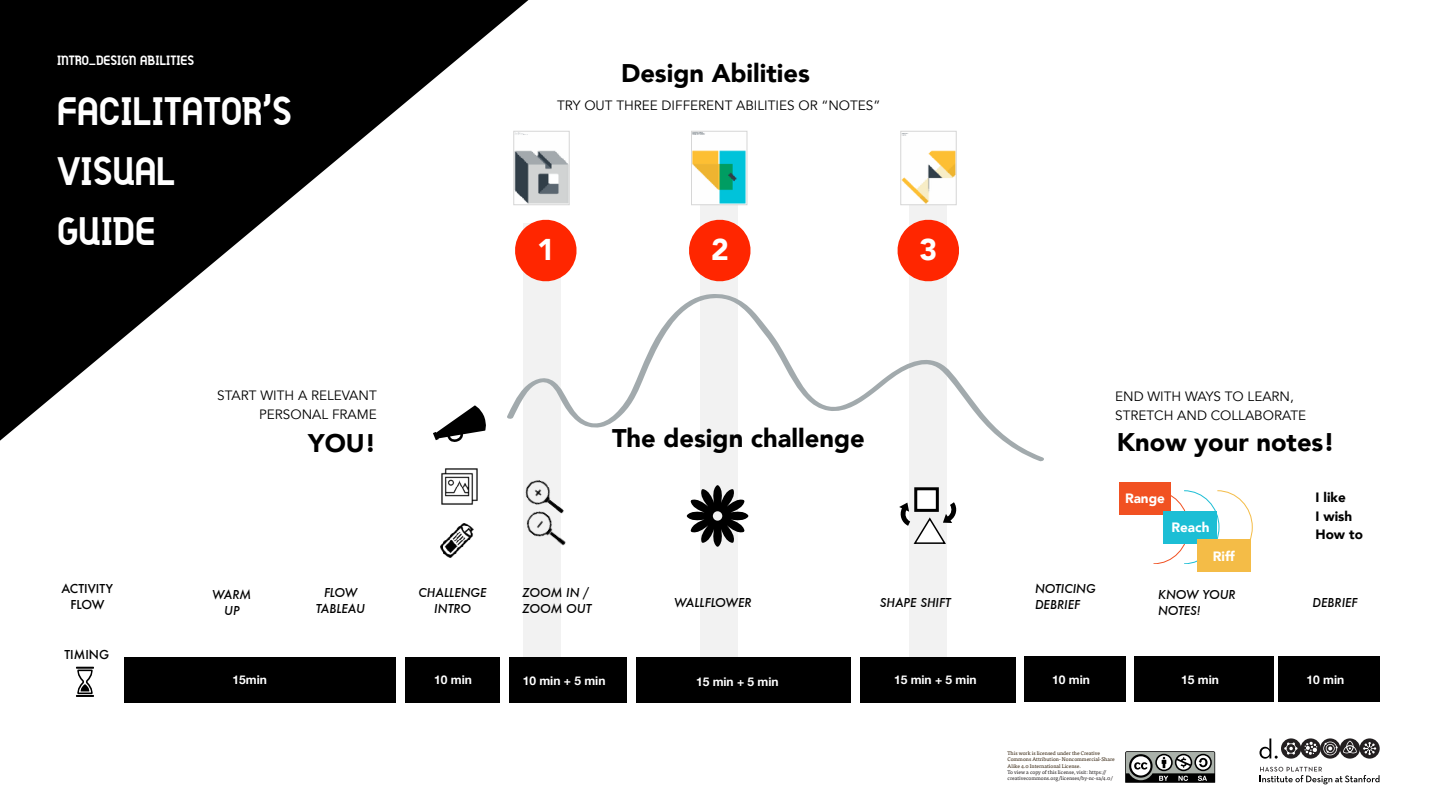
<style>
.page{position:relative;width:1440px;height:810px;background:#fff}
.page>*{position:absolute;margin:0;border:0;box-sizing:border-box;transform-origin:0 0}
.t1{font:39.75px/60px "Gilbert Bold Preview 4";color:#fff}
.t2{font:900 30px "Avenir";color:#fff}
.t3{font:900 25.5px "Avenir";color:#000}
.t4{font:13.5px/18.8px "Avenir";color:#000;text-align:right}
.t5{font:13.5px "Gilbert Bold Preview 4";color:#fff}
.t6{font:900 13.5px/18.8px "Avenir";color:#000}
.t7{font:900 13.5px "Avenir";color:#fff}
.t8{font:italic 500 12px/15.8px "Futura";color:#000}
.t9{font:700 12px "Helvetica Neue";color:#fff}
.t10{font:500 12px/15.8px "Futura";color:#000;text-align:center}
.t11{font:5.25px/6.3px "Tisa OT";color:#32200b}
.t12{font:5.25px/6.3px "Tisa OT";color:#231f20}
</style>
<div class="page">
<svg style="left:0;top:0;width:528px;height:441px;fill:#000"></svg>
<div style="left:910px;top:202px;width:37px;height:461px;background:#f2f2f2"></div>
<div style="left:700px;top:202px;width:38px;height:461px;background:#f2f2f2"></div>
<div style="left:523px;top:223px;width:37px;height:460px;background:#f2f2f2"></div>
<div style="left:125px;top:657px;width:271px;height:46px;background:#000"></div>
<div style="left:406px;top:657px;width:94px;height:46px;background:#000"></div>
<svg style="left:507px;top:294px;width:537px;height:167px"></svg>
<svg style="left:512px;top:217px;width:65px;height:67px"></svg>
<svg style="left:689px;top:219px;width:62px;height:63px"></svg>
<svg style="left:897px;top:217px;width:62px;height:67px"></svg>
<img style="left:693px;top:133px;width:52px;height:70px">
<div style="left:691px;top:131px;width:56px;height:74px;border:1px solid #d6d6d6"></div>
<img style="left:515px;top:133px;width:53px;height:70px">
<div style="left:513px;top:131px;width:57px;height:74px;border:1px solid #d6d6d6"></div>
<img style="left:902px;top:133px;width:53px;height:70px">
<div style="left:900px;top:131px;width:57px;height:74px;border:1px solid #d6d6d6"></div>
<img style="left:441px;top:468px;width:37px;height:37px">
<img style="left:440px;top:524px;width:34px;height:33px">
<img style="left:525px;top:461px;width:36px;height:31px">
<img style="left:525px;top:492px;width:41px;height:76px">
<div style="left:916px;top:489px;width:21px;height:21px;background:#fff"></div>
<div style="left:914px;top:487px;width:25px;height:25px;border:3px solid #000"></div>
<svg style="left:899px;top:502px;width:58px;height:43px"></svg>
<svg style="left:687px;top:485px;width:61px;height:62px"></svg>
<svg style="left:433px;top:405px;width:54px;height:37px"></svg>
<div style="left:510px;top:657px;width:117px;height:46px;background:#000"></div>
<div style="left:636px;top:657px;width:215px;height:46px;background:#000"></div>
<svg style="left:76px;top:667px;width:18px;height:30px"></svg>
<div style="left:860px;top:657px;width:156px;height:46px;background:#000"></div>
<div style="left:1024px;top:656px;width:102px;height:46px;background:#000"></div>
<div style="left:1134px;top:656px;width:140px;height:46px;background:#000"></div>
<div style="left:1278px;top:656px;width:102px;height:46px;background:#000"></div>
<svg style="left:1154px;top:490px;width:98px;height:74px"></svg>
<div style="left:1119px;top:482px;width:52px;height:33px;background:#f15122"></div>
<div style="left:1163px;top:511px;width:54px;height:33px;background:#1cbed5"></div>
<div style="left:1197px;top:539px;width:54px;height:33px;background:#f4bc47"></div>
<svg style="left:1260px;top:767px;width:120px;height:17px"></svg>
<svg style="left:1260px;top:738px;width:18px;height:21px"></svg>
<svg style="left:1320px;top:738px;width:20px;height:21px"></svg>
<svg style="left:1281px;top:738px;width:20px;height:21px"></svg>
<svg style="left:1284px;top:743px;width:14px;height:12px"></svg>
<svg style="left:1340px;top:738px;width:20px;height:21px"></svg>
<svg style="left:1323px;top:741px;width:34px;height:14px"></svg>
<svg style="left:1301px;top:738px;width:20px;height:21px"></svg>
<svg style="left:1304px;top:742px;width:13px;height:13px"></svg>
<div style="left:1360px;top:738px;width:20px;height:21px;background:#231f20;border-radius:50%"></div>
<svg style="left:1363px;top:742px;width:13px;height:13px"></svg>
<svg style="left:1125px;top:751px;width:90px;height:32px;background:#717371"></svg>
<p class="t5" style="left:57px;top:49px;width:139px">INTRO_DESIGN ABILITIES</p>
<h1 class="t1" style="left:57px;top:77px;width:237px">FACILITATOR’S<br>VISUAL<br>GUIDE</h1>
<p class="t4" style="left:217px;top:386px;width:161px">START WITH A RELEVANT<br>PERSONAL FRAME</p>
<h3 class="t3" style="left:621px;top:51px;width:190px">Design Abilities</h3>
<p class="t4" style="left:557px;top:96px;width:325px">TRY OUT THREE DIFFERENT ABILITIES OR “NOTES”</p>
<h2 class="t2" style="left:537px;top:223px;width:19px">1</h2>
<h2 class="t2" style="left:711px;top:223px;width:19px">2</h2>
<h2 class="t2" style="left:920px;top:223px;width:19px">3</h2>
<p class="t4" style="left:1115px;top:387px;width:192px;text-align:left">END WITH WAYS TO LEARN,<br>STRETCH AND COLLABORATE</p>
<h3 class="t3" style="left:308px;top:422px;width:69px">YOU!</h3>
<h3 class="t3" style="left:612px;top:416px;width:254px">The design challenge</h3>
<h3 class="t3" style="left:1117px;top:420px;width:220px">Know your notes!</h3>
<p class="t7" style="left:1125px;top:487px;width:42px">Range</p>
<p class="t7" style="left:1172px;top:515px;width:40px">Reach</p>
<p class="t7" style="left:1213px;top:545px;width:24px">Riff</p>
<p class="t6" style="left:1316px;top:487px;width:49px">I like<br>I wish<br>How to</p>
<p class="t10" style="left:62px;top:581px;width:53px">ACTIVITY<br>FLOW</p>
<p class="t8" style="left:1158px;top:587px;width:79px">KNOW YOUR<br>NOTES!</p>
<p class="t8" style="left:316px;top:585px;width:51px;text-align:center">FLOW<br>TABLEAU</p>
<p class="t8" style="left:1035px;top:581px;width:62px">NOTICING<br>DEBRIEF</p>
<p class="t8" style="left:522px;top:585px;width:71px">ZOOM IN /<br>ZOOM OUT</p>
<p class="t8" style="left:419px;top:585px;width:70px;text-align:center">CHALLENGE<br>INTRO</p>
<p class="t8" style="left:1313px;top:594px;width:46px">DEBRIEF</p>
<p class="t8" style="left:212px;top:587px;width:40px;text-align:center">WARM<br>UP</p>
<p class="t8" style="left:674px;top:595px;width:79px">WALLFLOWER</p>
<p class="t8" style="left:880px;top:595px;width:73px">SHAPE SHIFT</p>
<p class="t10" style="left:64px;top:646px;width:46px">TIMING</p>
<p class="t9" style="left:233px;top:670px;width:36px">15min</p>
<p class="t9" style="left:434px;top:670px;width:39px">10 min</p>
<p class="t9" style="left:523px;top:671px;width:84px">10 min + 5 min</p>
<p class="t9" style="left:696px;top:673px;width:84px">15 min + 5 min</p>
<p class="t9" style="left:894px;top:670px;width:84px">15 min + 5 min</p>
<p class="t9" style="left:1052px;top:670px;width:39px">10 min</p>
<p class="t9" style="left:1181px;top:670px;width:39px">15 min</p>
<p class="t9" style="left:1306px;top:670px;width:39px">10 min</p>
<p class="t11" style="left:1008px;top:750px;width:109px">This work is licensed under the Creative<br>Commons Attribution- Noncommercial-Share<br>Alike 4.0 International License.</p>
<p class="t12" style="left:1008px;top:769px;width:107px">To view a copy of this license, visit: https:// creativecommons.org/licenses/by-nc-sa/4.0/</p>
</div>
